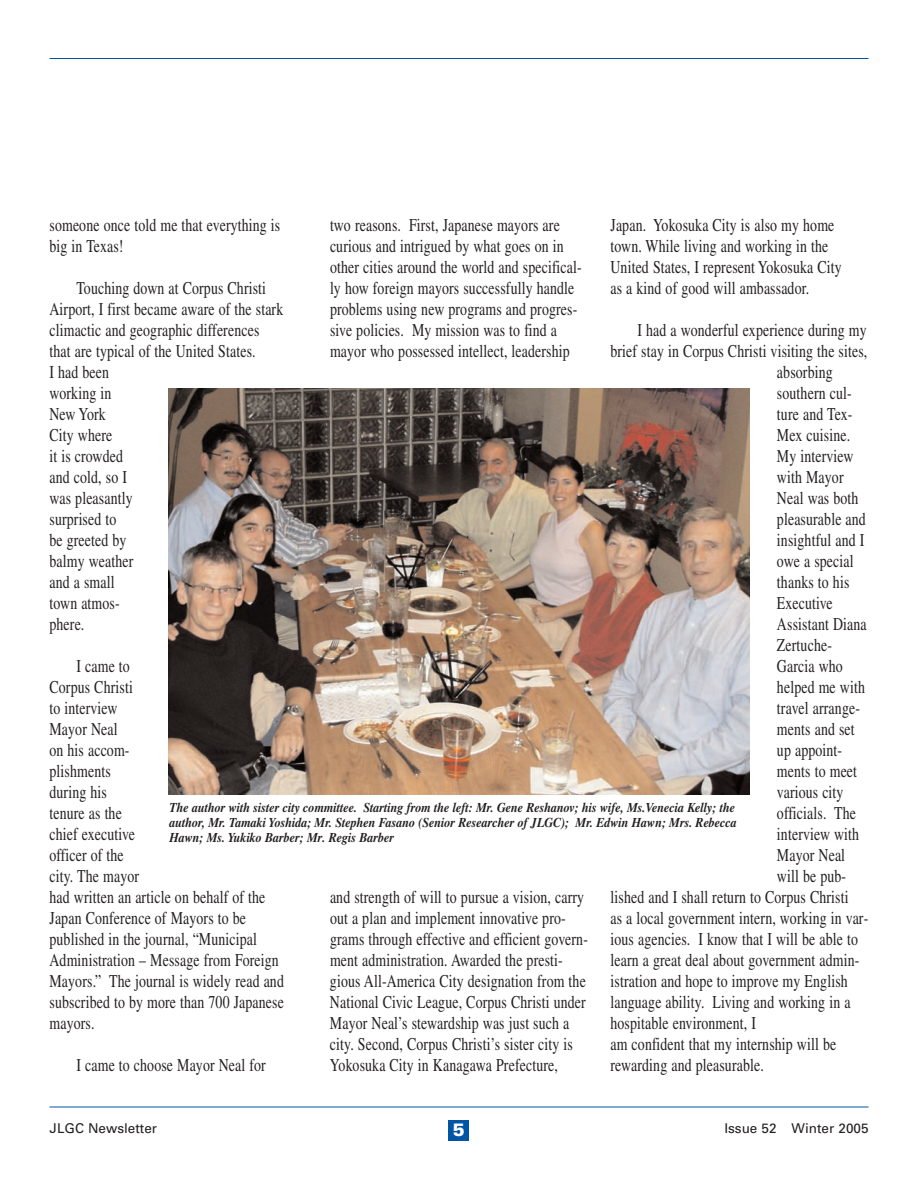
<style>
.page{position:relative;width:918px;height:1188px;background:#fff}
.page>*{position:absolute;margin:0;border:0;box-sizing:border-box;transform-origin:0 0}
.t1{font:18px/21px "Times";letter-spacing:.01em;color:#231f20;scale:.77 1}
.t2{font:900 18px "Univers";color:#fff}
.t3{font:italic 700 13.5px/15px "Times";letter-spacing:-.005em;color:#231f20;scale:.9 1}
.t4{font:13.5px "Univers";color:#231f20}
</style>
<div class="page">
<hr style="left:50px;top:1107px;width:818px;height:1px;background:#0155a5">
<div style="left:448px;top:1120px;width:21px;height:21px;background:#0155a5"></div>
<hr style="left:50px;top:58px;width:818px;height:1px;background:#0155a5">
<img style="left:168px;top:388px;width:582px;height:406px">
<p class="t1" style="left:50px;top:216px;width:301px">someone once told me that everything is big in Texas!</p>
<p class="t1" style="left:49px;top:279px;width:305px;text-indent:27px">Touching down at Corpus Christi<br>Airport, I first became aware of the stark climactic and geographic differences that are typical of the United States.<br>I had been<br>working in<br>New York<br>City where<br>it is crowded<br>and cold, so I<br>was pleasantly<br>surprised to<br>be greeted by<br>balmy weather<br>and a small<br>town atmos-<br>phere.</p>
<p class="t1" style="left:49px;top:657px;width:306px;text-indent:27px">I came to<br>Corpus Christi<br>to interview<br>Mayor Neal<br>on his accom-<br>plishments<br>during his<br>tenure as the<br>chief executive<br>officer of the<br>city. The mayor<br>had written an article on behalf of the<br>Japan Conference of Mayors to be published in the journal, “Municipal<br>Administration – Message from Foreign<br>Mayors.” The journal is widely read and subscribed to by more than 700 Japanese mayors.</p>
<p class="t1" style="left:76px;top:1056px;width:248px">I came to choose Mayor Neal for</p>
<p class="t1" style="left:330px;top:216px;width:329px">two reasons. First, Japanese mayors are curious and intrigued by what goes on in other cities around the world and specifical&shy;ly how foreign mayors successfully handle problems using new programs and progres&shy;sive policies. My mission was to find a mayor who possessed intellect, leadership</p>
<p class="t1" style="left:610px;top:216px;width:302px">Japan. Yokosuka City is also my home town. While living and working in the United States, I represent Yokosuka City as a kind of good will ambassador.</p>
<p class="t1" style="left:637px;top:321px;width:299px">I had a wonderful experience during my</p>
<p class="t1" style="left:610px;top:342px;width:335px">brief stay in Corpus Christi visiting the sites,</p>
<p class="t1" style="left:777px;top:363px;width:74px">absorbing</p>
<p class="t1" style="left:777px;top:384px;width:99px">southern cul-</p>
<p class="t1" style="left:777px;top:405px;width:100px">ture and Tex-</p>
<p class="t1" style="left:777px;top:426px;width:97px">Mex cuisine.</p>
<p class="t1" style="left:777px;top:447px;width:101px">My interview</p>
<p class="t1" style="left:777px;top:468px;width:88px">with Mayor</p>
<p class="t1" style="left:777px;top:489px;width:107px">Neal was both</p>
<p class="t1" style="left:777px;top:510px;width:117px">pleasurable and</p>
<p class="t1" style="left:777px;top:531px;width:115px">insightful and I</p>
<p class="t1" style="left:777px;top:552px;width:101px">owe a special</p>
<p class="t1" style="left:777px;top:573px;width:96px">thanks to his</p>
<p class="t1" style="left:777px;top:594px;width:74px">Executive</p>
<p class="t1" style="left:777px;top:615px;width:118px">Assistant Diana</p>
<p class="t1" style="left:777px;top:636px;width:73px">Zertuche-</p>
<p class="t1" style="left:777px;top:657px;width:87px">Garcia who</p>
<p class="t1" style="left:777px;top:678px;width:116px">helped me with</p>
<p class="t1" style="left:777px;top:699px;width:109px">travel arrange-</p>
<p class="t1" style="left:777px;top:720px;width:103px">ments and set</p>
<p class="t1" style="left:777px;top:741px;width:86px">up appoint-</p>
<p class="t1" style="left:777px;top:762px;width:106px">ments to meet</p>
<p class="t1" style="left:777px;top:783px;width:88px">various city</p>
<p class="t1" style="left:777px;top:804px;width:104px">officials. The</p>
<p class="t1" style="left:777px;top:825px;width:108px">interview with</p>
<p class="t1" style="left:777px;top:846px;width:90px">Mayor Neal</p>
<p class="t1" style="left:777px;top:867px;width:91px">will be pub-</p>
<p class="t1" style="left:610px;top:888px;width:311px">lished and I shall return to Corpus Christi</p>
<p class="t1" style="left:610px;top:909px;width:336px">as a local government intern, working in var-</p>
<p class="t1" style="left:610px;top:930px;width:323px">ious agencies. I know that I will be able to</p>
<p class="t1" style="left:610px;top:951px;width:325px">learn a great deal about government admin-</p>
<p class="t1" style="left:610px;top:972px;width:310px">istration and hope to improve my English</p>
<p class="t1" style="left:610px;top:993px;width:313px">language ability. Living and working in a</p>
<p class="t1" style="left:610px;top:1014px;width:190px">hospitable environment, I</p>
<p class="t1" style="left:610px;top:1035px;width:295px">am confident that my internship will be</p>
<p class="t1" style="left:610px;top:1056px;width:201px">rewarding and pleasurable.</p>
<p class="t3" style="left:169px;top:801px;width:632px">The author with sister city committee. Starting from the left: Mr. Gene Reshanov; his wife, Ms.Venecia Kelly; the author, Mr. Tamaki Yoshida; Mr. Stephen Fasano (Senior Researcher of JLGC); Mr. Edwin Hawn; Mrs. Rebecca<br>Hawn; Ms. Yukiko Barber; Mr. Regis Barber</p>
<p class="t1" style="left:330px;top:888px;width:337px">and strength of will to pursue a vision, carry out a plan and implement innovative pro&shy;grams through effective and efficient govern&shy;ment administration. Awarded the presti&shy;gious All-America City designation from the National Civic League, Corpus Christi under Mayor Neal’s stewardship was just such a city. Second, Corpus Christi’s sister city is Yokosuka City in Kanagawa Prefecture,</p>
<p class="t4" style="left:50px;top:1123px;width:109px">JLGC Newsletter</p>
<p class="t2" style="left:453px;top:1123px;width:14px">5</p>
<p class="t4" style="left:724px;top:1123px;width:146px">Issue 52 Winter 2005</p>
</div>
